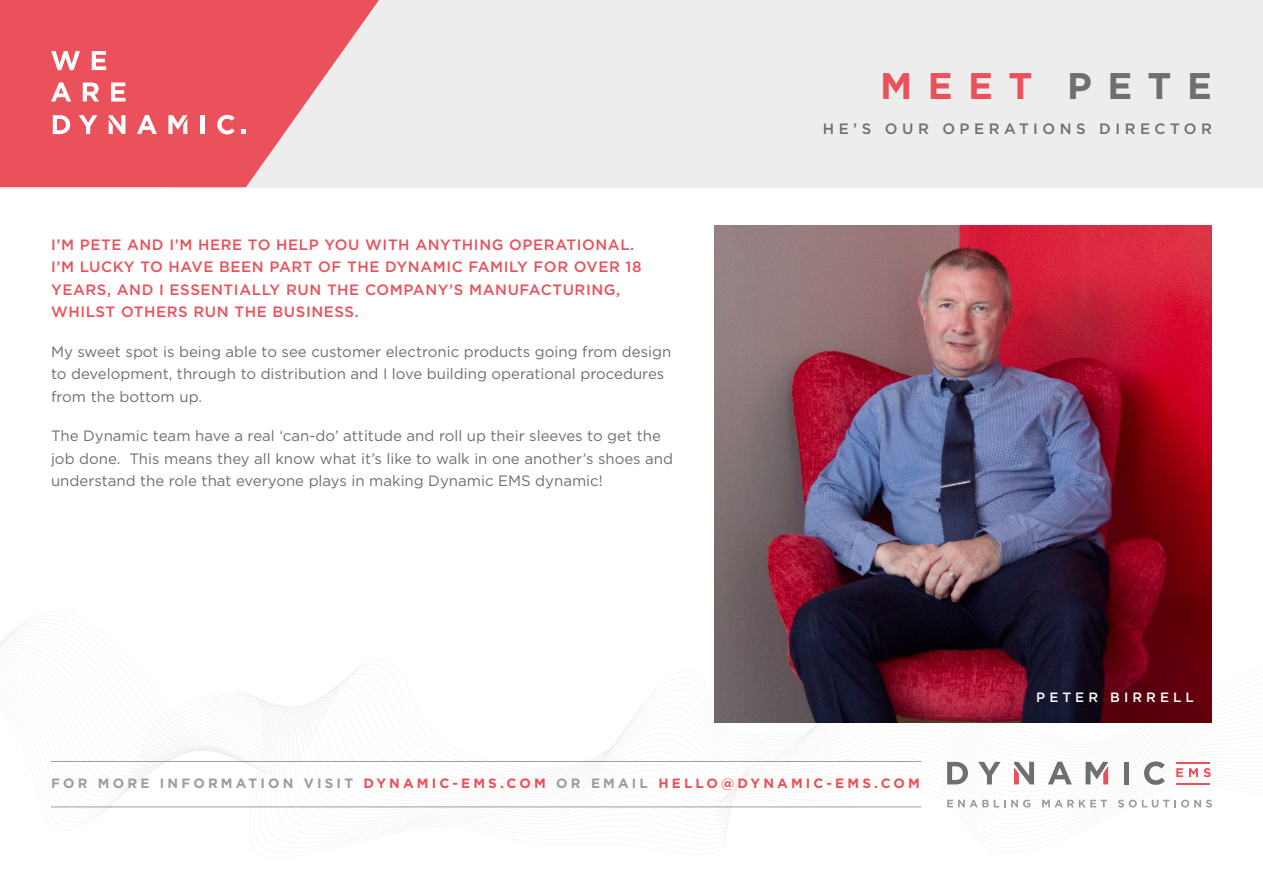
<style>
.page{position:relative;width:1263px;height:893px;background:#fff}
.page>*{position:absolute;margin:0;border:0;box-sizing:border-box;transform-origin:0 0}
.t1{font:700 37.05px "Gotham";letter-spacing:.415em;color:#ea515a}
.t2{font:15px/22.5px "Gotham";color:#706f6f}
.t3{font:500 15px/22.5px "Gotham";letter-spacing:.04em;color:#ea515a}
.t4{font:500 15px "Gotham";letter-spacing:.3em;color:#706f6f}
.t5{font:700 13.5px "Gotham";letter-spacing:.235em;color:#ea515a}
.t6{font:500 13.5px "Gotham";letter-spacing:.3em;color:#fff}
.s1{color:#706f6f}
.s2{color:#9d9d9c}
</style>
<div class="page">
<div style="left:172px;top:0;width:1091px;height:187px;background:#ededed"></div>
<svg style="left:0;top:617px;width:1211px;height:225px"></svg>
<svg style="left:947px;top:762px;width:21px;height:22px"></svg>
<svg style="left:978px;top:762px;width:22px;height:22px"></svg>
<svg style="left:1014px;top:762px;width:20px;height:22px"></svg>
<svg style="left:1048px;top:762px;width:24px;height:22px"></svg>
<svg style="left:1085px;top:762px;width:23px;height:22px"></svg>
<div style="left:1124px;top:762px;width:5px;height:22px;background:#706f6f"></div>
<svg style="left:1144px;top:761px;width:21px;height:24px"></svg>
<svg style="left:1176px;top:768px;width:7px;height:9px"></svg>
<svg style="left:1189px;top:768px;width:22px;height:9px"></svg>
<svg style="left:947px;top:800px;width:83px;height:7px"></svg>
<svg style="left:1042px;top:800px;width:65px;height:7px"></svg>
<svg style="left:1118px;top:800px;width:94px;height:7px"></svg>
<hr style="left:1176px;top:783px;width:34px;height:1px;background:#ea515a">
<hr style="left:1176px;top:762px;width:34px;height:1px;background:#ea515a">
<hr style="left:51px;top:761px;width:870px;height:1px;background:#9d9d9c">
<hr style="left:51px;top:806px;width:870px;height:1px;background:#9d9d9c">
<img style="left:714px;top:225px;width:498px;height:498px">
<svg style="left:0;top:0;width:379px;height:187px;fill:#ea515a"></svg>
<svg style="left:53px;top:115px;width:17px;height:19px"></svg>
<svg style="left:79px;top:115px;width:18px;height:19px"></svg>
<svg style="left:109px;top:115px;width:16px;height:19px"></svg>
<svg style="left:137px;top:115px;width:20px;height:19px"></svg>
<svg style="left:168px;top:115px;width:19px;height:19px"></svg>
<hr style="left:201px;top:115px;width:4px;height:19px;background:#fff">
<svg style="left:217px;top:115px;width:18px;height:19px"></svg>
<svg style="left:51px;top:51px;width:29px;height:19px"></svg>
<svg style="left:92px;top:51px;width:14px;height:19px"></svg>
<svg style="left:51px;top:82px;width:20px;height:20px"></svg>
<svg style="left:83px;top:83px;width:16px;height:19px"></svg>
<svg style="left:111px;top:83px;width:14px;height:19px"></svg>
<svg style="left:241px;top:130px;width:4px;height:4px"></svg>
<p class="t3" style="left:51px;top:233px;width:592px">I’M PETE AND I’M HERE TO HELP YOU WITH ANYTHING OPERATIONAL.<br>I’M LUCKY TO HAVE BEEN PART OF THE DYNAMIC FAMILY FOR OVER 18<br>YEARS, AND I ESSENTIALLY RUN THE COMPANY’S MANUFACTURING, WHILST OTHERS RUN THE BUSINESS.</p>
<p class="t2" style="left:51px;top:340px;width:622px">My sweet spot is being able to see customer electronic products going from design to development, through to distribution and I love building operational procedures from the bottom up.</p>
<p class="t2" style="left:51px;top:424px;width:624px">The Dynamic team have a real ‘can-do’ attitude and roll up their sleeves to get the job done. This means they all know what it’s like to walk in one another’s shoes and understand the role that everyone plays in making Dynamic EMS dynamic!</p>
<h1 class="t1" style="left:880px;top:61px;width:333px">MEET <span class="s1">PETE</span></h1>
<p class="t4" style="left:823px;top:119px;width:391px">HE’S OUR OPERATIONS DIRECTOR</p>
<p class="t6" style="left:1036px;top:688px;width:159px">PETER BIRRELL</p>
<p class="t5" style="left:51px;top:775px;width:870px"><span class="s2">FOR MORE INFORMATION VISIT</span> DYNAMIC-EMS.COM <span class="s2">OR EMAIL</span> HELLO@DYNAMIC-EMS.COM</p>
</div>
